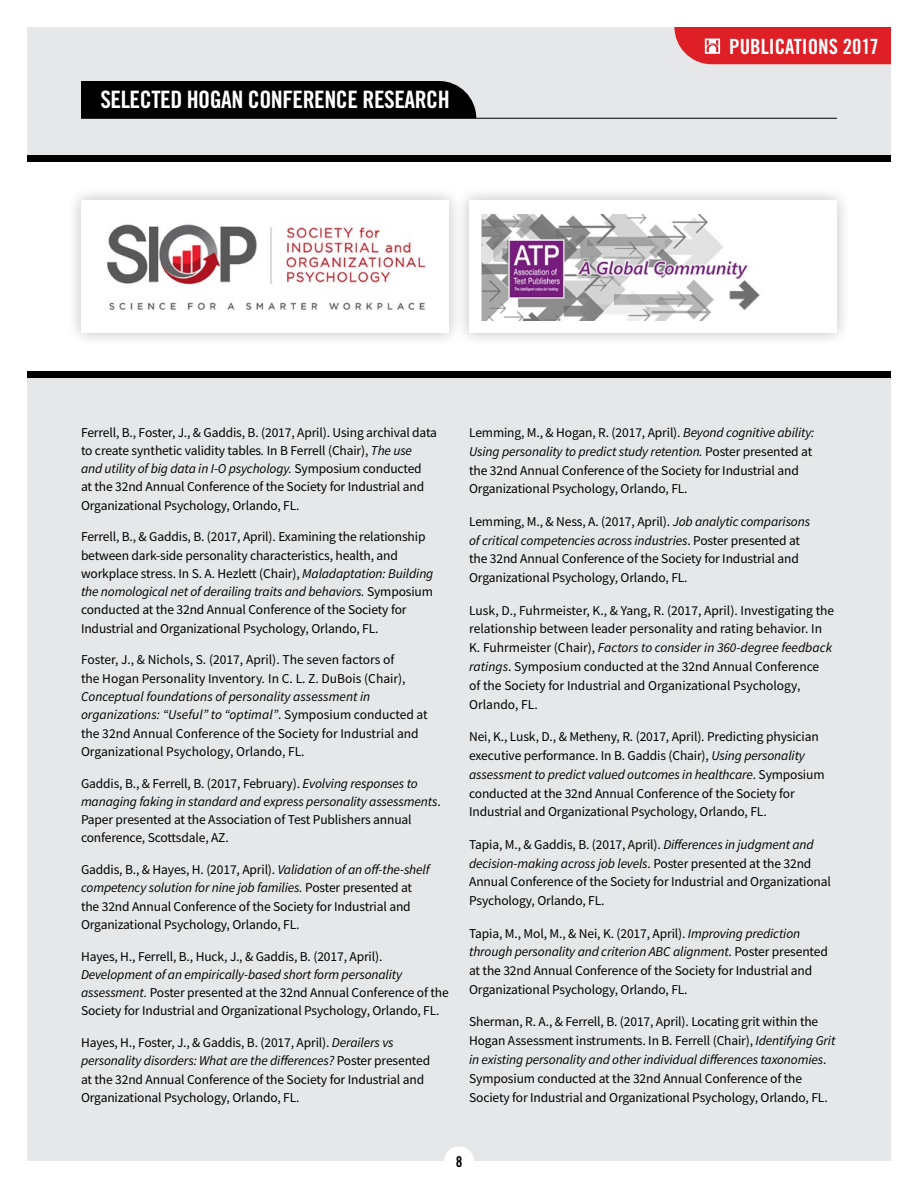
<style>
.page{position:relative;width:918px;height:1188px;background:#fff}
.page>*{position:absolute;margin:0;border:0;box-sizing:border-box;transform-origin:0 0}
.t1{font:24px "Trade Gothic Bold Cond Twenty";letter-spacing:-.02em;color:#fff}
.t2{font:21px "Trade Gothic Bold Cond Twenty";color:#fff}
.t3{font:15px "Trade Gothic Bold Cond Twenty";color:#000}
.t4{font:13.5px/18.3px "Source Sans Pro";letter-spacing:-.01em;color:#000}
.s1{font-style:italic}
</style>
<div class="page">
<div style="left:27px;top:27px;width:864px;height:1134px;background:#e6e7e8"></div>
<div style="left:444px;top:1146px;width:30px;height:31px;background:#fff;border-radius:50%"></div>
<svg style="left:674px;top:27px;width:217px;height:37px;background:#de2b31"></svg>
<hr style="left:81px;top:118px;width:756px;height:1px;background:#000">
<div style="left:81px;top:81px;width:395px;height:37px;background:#000"></div>
<div style="left:27px;top:158px;width:864px;height:217px;background:#fff"></div>
<div style="left:27px;top:155px;width:864px;height:6px;background:#000"></div>
<div style="left:27px;top:372px;width:864px;height:6px;background:#000"></div>
<div style="left:66px;top:185px;width:398px;height:163px;background:#000;opacity:.25"></div>
<div style="left:81px;top:200px;width:368px;height:133px;background:#fff"></div>
<img style="left:107px;top:224px;width:319px;height:87px">
<div style="left:454px;top:185px;width:398px;height:163px;background:#000;opacity:.25"></div>
<div style="left:469px;top:200px;width:368px;height:133px;background:#fff"></div>
<img style="left:482px;top:214px;width:278px;height:107px">
<h1 class="t1" style="left:100px;top:85px;width:351px">SELECTED HOGAN CONFERENCE RESEARCH</h1>
<h2 class="t2" style="left:729px;top:33px;width:151px">PUBLICATIONS 2017</h2>
<p class="t4" style="left:81px;top:423px;width:358px">Ferrell, B., Foster, J., &amp; Gaddis, B. (2017, April). Using archival data to create synthetic validity tables<span class="s1">.</span> In B Ferrell (Chair), <span class="s1">The use<br>and utility of big data in I-O psychology.</span> Symposium conducted<br>at the 32nd Annual Conference of the Society for Industrial and Organizational Psychology, Orlando, FL.</p>
<p class="t4" style="left:81px;top:528px;width:354px">Ferrell, B., &amp; Gaddis, B. (2017, April). Examining the relationship between dark-side personality characteristics, health, and workplace stress. In S. A. Hezlett (Chair), <span class="s1">Maladaptation: Building the nomological net of derailing traits and behaviors.</span> Symposium conducted at the 32nd Annual Conference of the Society for Industrial and Organizational Psychology, Orlando, FL.</p>
<p class="t4" style="left:81px;top:651px;width:348px">Foster, J., &amp; Nichols, S. (2017, April). The seven factors of<br>the Hogan Personality Inventory<span class="s1">.</span> In C. L. Z. DuBois (Chair), <span class="s1">Conceptual foundations of personality assessment in organizations: “Useful” to “optimal”</span>. Symposium conducted at the 32nd Annual Conference of the Society for Industrial and Organizational Psychology, Orlando, FL.</p>
<p class="t4" style="left:81px;top:774px;width:361px">Gaddis, B., &amp; Ferrell, B. (2017, February). <span class="s1">Evolving responses to managing faking in standard and express personality assessments</span>.<br>Paper presented at the Association of Test Publishers annual conference, Scottsdale, AZ.</p>
<p class="t4" style="left:81px;top:860px;width:350px">Gaddis, B., &amp; Hayes, H. (2017, April). <span class="s1">Validation of an off-the-shelf competency solution for nine job families.</span> Poster presented at the 32nd Annual Conference of the Society for Industrial and Organizational Psychology, Orlando, FL.</p>
<p class="t4" style="left:81px;top:947px;width:303px">Hayes, H., Ferrell, B., Huck, J., &amp; Gaddis, B. (2017, April).</p>
<p class="t4" style="left:81px;top:965px;width:369px"><span class="s1">Development of an empirically-based short form personality assessment.</span> Poster presented at the 32nd Annual Conference of the<br>Society for Industrial and Organizational Psychology, Orlando, FL.</p>
<p class="t4" style="left:81px;top:1033px;width:351px">Hayes, H., Foster, J., &amp; Gaddis, B. (2017, April). <span class="s1">Derailers vs personality disorders: What are the differences?</span> Poster presented at the 32nd Annual Conference of the Society for Industrial and Organizational Psychology, Orlando, FL.</p>
<p class="t4" style="left:469px;top:423px;width:347px;line-height:18.9px">Lemming, M., &amp; Hogan, R. (2017, April). <span class="s1">Beyond cognitive ability:<br>Using personality to predict study retention.</span> Poster presented at the 32nd Annual Conference of the Society for Industrial and Organizational Psychology, Orlando, FL.</p>
<p class="t4" style="left:469px;top:512px;width:343px;line-height:18.9px">Lemming, M., &amp; Ness, A. (2017, April). <span class="s1">Job analytic comparisons of critical competencies across industries</span>. Poster presented at the 32nd Annual Conference of the Society for Industrial and Organizational Psychology, Orlando, FL.</p>
<p class="t4" style="left:469px;top:601px;width:367px;line-height:18.9px">Lusk, D., Fuhrmeister, K., &amp; Yang, R. (2017, April). Investigating the relationship between leader personality and rating behavior. In K. Fuhrmeister (Chair), <span class="s1">Factors to consider in 360-degree feedback ratings</span>. Symposium conducted at the 32nd Annual Conference<br>of the Society for Industrial and Organizational Psychology, Orlando, FL.</p>
<p class="t4" style="left:469px;top:727px;width:357px;line-height:18.9px">Nei, K., Lusk, D., &amp; Metheny, R. (2017, April). Predicting physician executive performance. In B. Gaddis (Chair), <span class="s1">Using personality assessment to predict valued outcomes in healthcare</span>. Symposium conducted at the 32nd Annual Conference of the Society for Industrial and Organizational Psychology, Orlando, FL.</p>
<p class="t4" style="left:469px;top:835px;width:363px;line-height:18.9px">Tapia, M., &amp; Gaddis, B. (2017, April). <span class="s1">Differences in judgment and decision-making across job levels</span>. Poster presented at the 32nd Annual Conference of the Society for Industrial and Organizational Psychology, Orlando, FL.</p>
<p class="t4" style="left:469px;top:924px;width:360px;line-height:18.9px">Tapia, M., Mol, M., &amp; Nei, K. (2017, April). <span class="s1">Improving prediction through personality and criterion ABC alignment</span>. Poster presented at the 32nd Annual Conference of the Society for Industrial and Organizational Psychology, Orlando, FL.</p>
<p class="t4" style="left:469px;top:1012px;width:368px;line-height:18.9px">Sherman, R. A., &amp; Ferrell, B. (2017, April). Locating grit within the Hogan Assessment instruments. In B. Ferrell (Chair), <span class="s1">Identifying Grit in existing personality and other individual differences taxonomies</span>.<br>Symposium conducted at the 32nd Annual Conference of the Society for Industrial and Organizational Psychology, Orlando, FL.</p>
<p class="t3" style="left:456px;top:1152px;width:8px">8</p>
</div>
